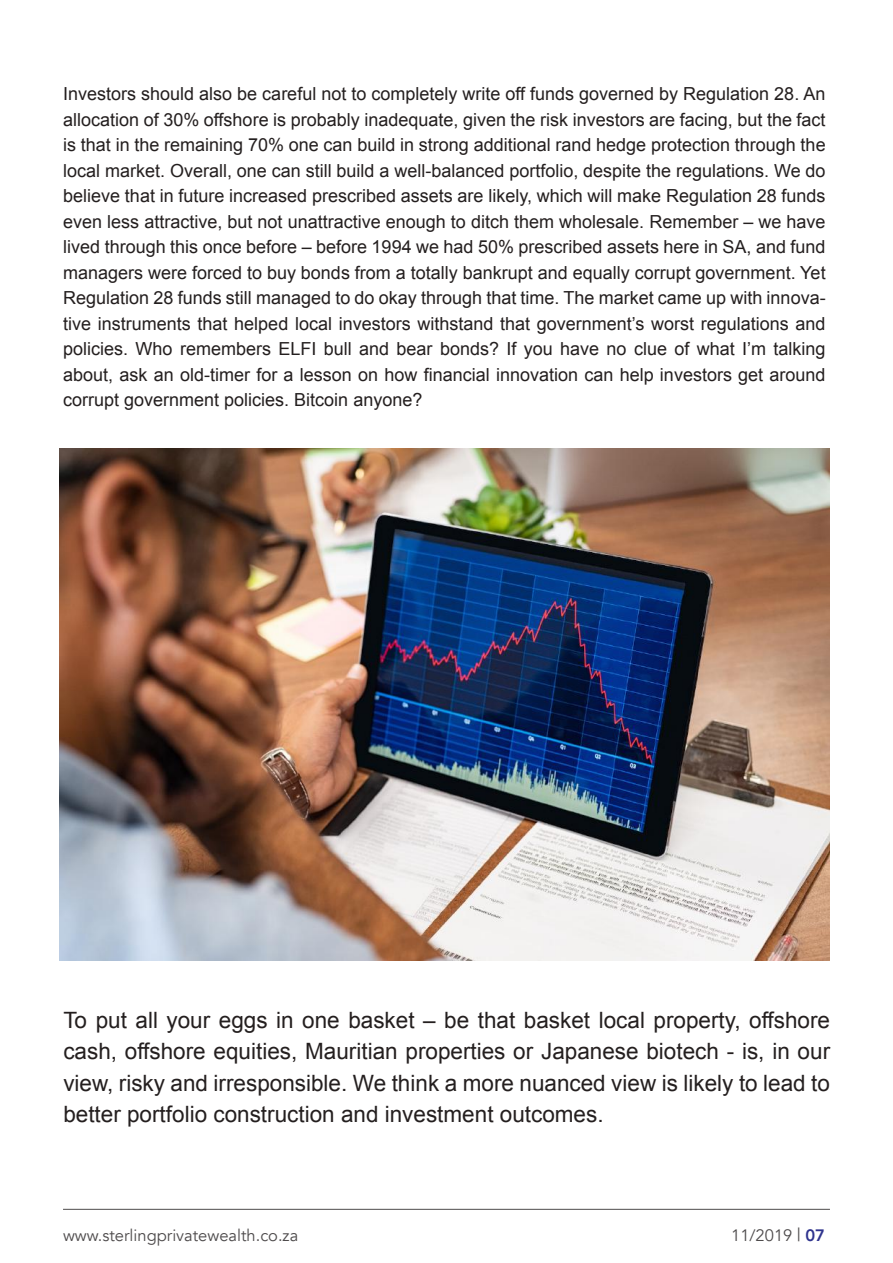
<style>
.page{position:relative;width:893px;height:1263px;background:#fff}
.page>*{position:absolute;margin:0;border:0;box-sizing:border-box;transform-origin:0 0}
.t1{font:22.5px/31.5px "Arial";color:#241f1f;text-align:justify}
.t2{font:18px/25.5px "Arial";color:#241f1f;text-align:justify}
.t3{font:16.5px "Avenir";color:#4e4b4c}
.s1{font-size:18px}
.s2{font-weight:800;color:#2f348e}
</style>
<div class="page">
<hr style="left:63px;top:1209px;width:767px;height:1px;background:#4e4b4c">
<img style="left:59px;top:449px;width:770px;height:511px">
<p class="t2" style="left:63px;top:81px;width:764px">Investors should also be careful not to completely write off funds governed by Regulation 28. An allocation of 30% offshore is probably inadequate, given the risk investors are facing, but the fact is that in the remaining 70% one can build in strong additional rand hedge protection through the local market. Overall, one can still build a well-balanced portfolio, despite the regulations. We do believe that in future increased prescribed assets are likely, which will make Regulation 28 funds even less attractive, but not unattractive enough to ditch them wholesale. Remember – we have lived through this once before – before 1994 we had 50% prescribed assets here in SA, and fund managers were forced to buy bonds from a totally bankrupt and equally corrupt government. Yet Regulation 28 funds still managed to do okay through that time. The market came up with innova&shy;tive instruments that helped local investors withstand that government’s worst regulations and policies. Who remembers ELFI bull and bear bonds? If you have no clue of what I’m talking about, ask an old-timer for a lesson on how financial innovation can help investors get around corrupt government policies. Bitcoin anyone?</p>
<p class="t1" style="left:63px;top:1004px;width:768px">To put all your eggs in one basket – be that basket local property, offshore cash, offshore equities, Mauritian properties or Japanese biotech - is, in our view, risky and irresponsible. We think a more nuanced view is likely to lead to better portfolio construction and investment outcomes.</p>
<p class="t3" style="left:63px;top:1225px;width:237px">www.sterlingprivatewealth.co.za</p>
<p class="t3" style="left:731px;top:1225px;width:95px">11/2019 <span class="s1">|</span> <span class="s2">07</span></p>
</div>
